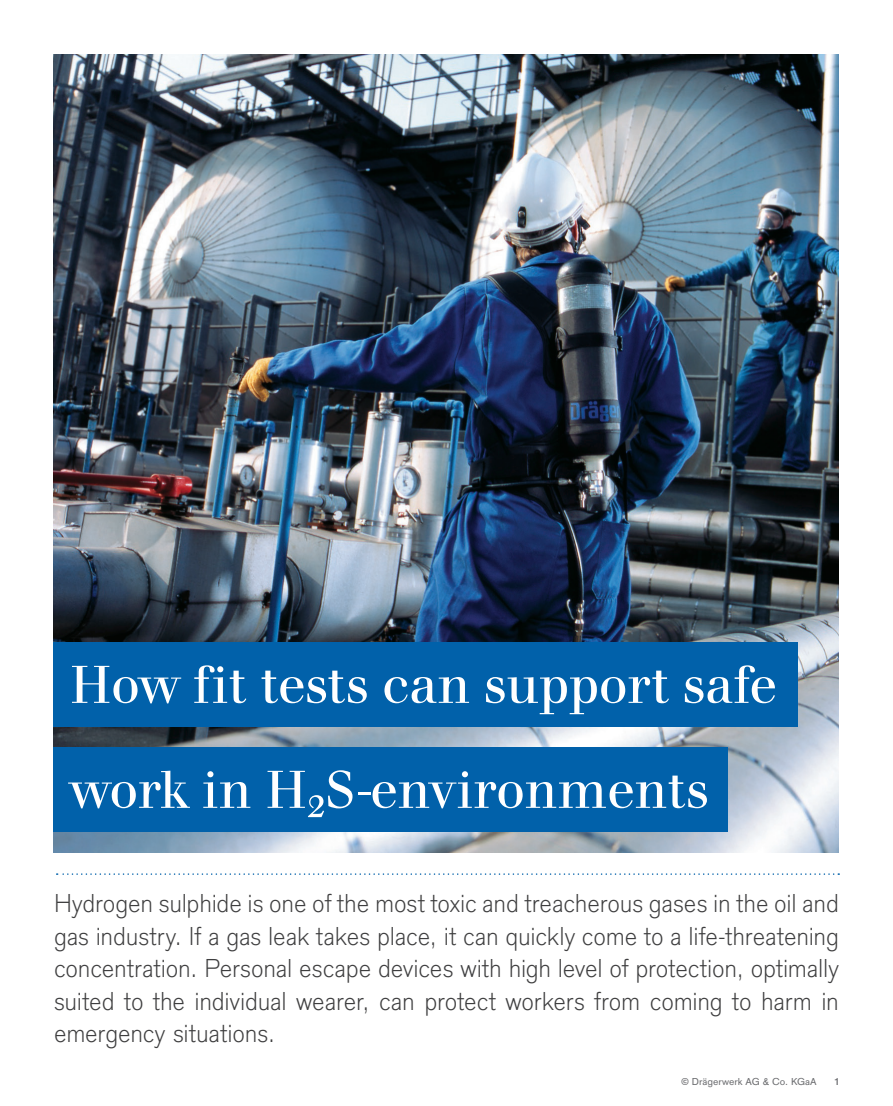
<style>
.page{position:relative;width:893px;height:1106px;background:#fff}
.page>*{position:absolute;margin:0;border:0;box-sizing:border-box;transform-origin:0 0}
.t1{font:55.5px/104.9px "Draeger Walbaum";color:#fff}
.t2{font:300 27px/32.4px "Draeger Sans";letter-spacing:-.01em;color:#3e3e3f;text-align:justify}
.t3{font:10.5px "Draeger Sans";color:#6c6d70}
.t4{font:700 10.5px "Draeger Sans";color:#6c6d70}
</style>
<div class="page">
<img style="left:53px;top:54px;width:785px;height:798px">
<svg style="left:57px;top:873px;width:782px;height:2px"></svg>
<div style="left:53px;top:642px;width:744px;height:84px;background:#0161aa"></div>
<div style="left:53px;top:747px;width:675px;height:84px;background:#0161aa"></div>
<h1 class="t1" style="left:70px;top:633px;width:708px">How fit tests can support safe work in H₂S-environments</h1>
<p class="t2" style="left:54px;top:886px;width:787px">Hydrogen sulphide is one of the most toxic and treacherous gases in the oil and gas industry. If a gas leak takes place, it can quickly come to a life-threatening concentration. Personal escape devices with high level of protection, optimally suited to the individual wearer, can protect workers from coming to harm in emergency situations.</p>
<p class="t3" style="left:681px;top:1073px;width:137px">© Drägerwerk AG &amp; Co. KGaA</p>
<p class="t4" style="left:835px;top:1074px;width:6px">1</p>
</div>
